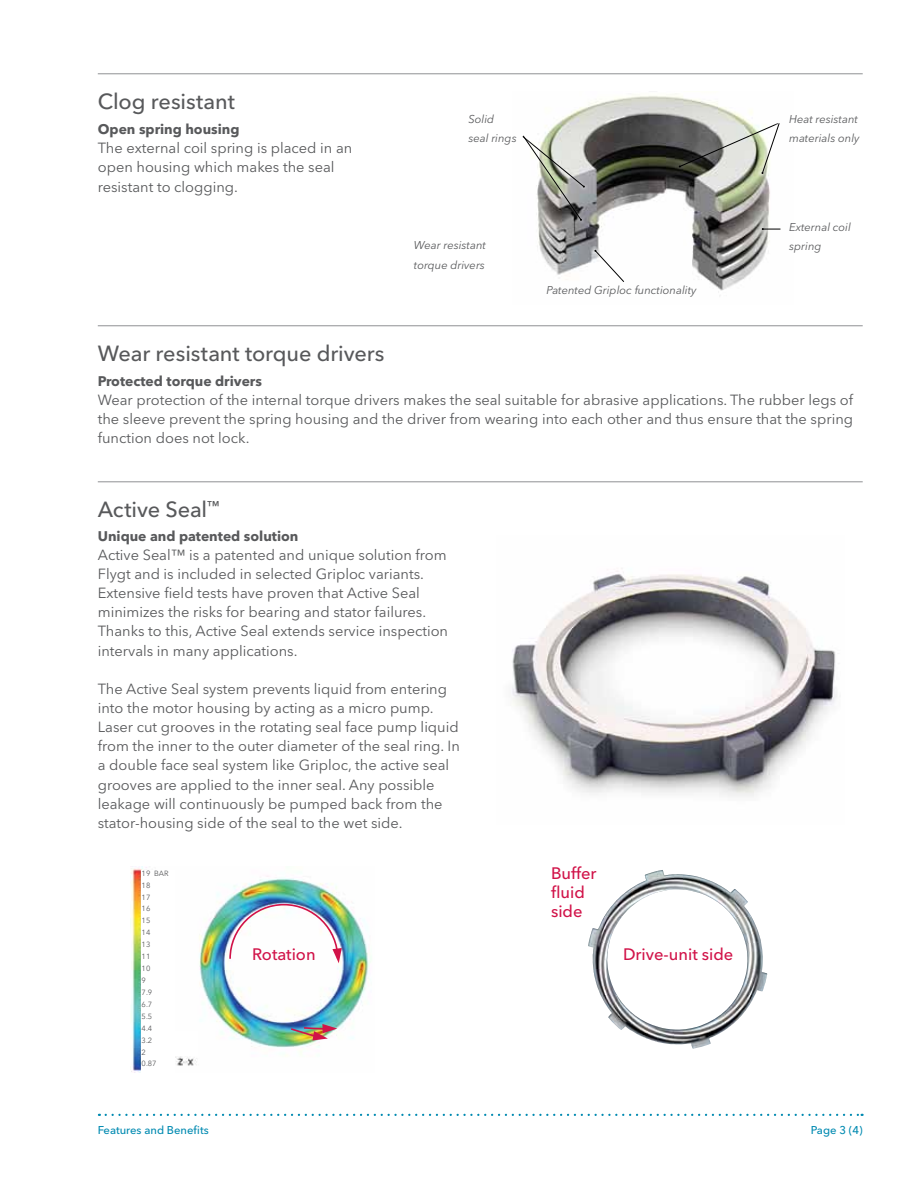
<style>
.page{position:relative;width:918px;height:1188px;background:#fff}
.page>*{position:absolute;margin:0;border:0;box-sizing:border-box;transform-origin:0 0}
.t1{font:500 21.75px "Avenir Next LT Pro";letter-spacing:-.005em;color:#58595b}
.t2{font:500 16.5px/19.2px "Avenir Next LT Pro";color:#d11349}
.t3{font:14.7px/19.2px "Avenir Next LT Pro";color:#58595b}
.t4{font:700 13.8px "Avenir Next LT Pro";color:#58595b}
.t5{font:italic 11.25px/19.2px "Avenir Next LT Pro";color:#58595b}
.t6{font:500 11.25px "Avenir Next LT Pro";color:#008ab1}
.t7{font:7.5px/12px "Avenir Next LT Pro";color:#58595b}
</style>
<div class="page">
<svg style="left:106px;top:1114px;width:757px;height:2px"></svg>
<img style="left:130px;top:867px;width:241px;height:205px">
<img style="left:538px;top:95px;width:232px;height:201px">
<img style="left:588px;top:871px;width:164px;height:178px">
<img style="left:229px;top:904px;width:113px;height:59px">
<svg style="left:291px;top:1024px;width:46px;height:16px"></svg>
<div style="left:174px;top:1031px;width:24px;height:24px;background:#fff"></div>
<div style="left:142px;top:870px;width:33px;height:210px;background:#fff"></div>
<img style="left:512px;top:568px;width:325px;height:229px">
<hr style="left:98px;top:74px;width:765px;height:1px;background:#8f9194">
<hr style="left:98px;top:326px;width:765px;height:1px;background:#8f9194">
<hr style="left:98px;top:482px;width:765px;height:1px;background:#8f9194">
<svg style="left:585px;top:133px;width:3px;height:58px"></svg>
<svg style="left:538px;top:132px;width:47px;height:92px"></svg>
<svg style="left:522px;top:135px;width:63px;height:86px"></svg>
<div style="left:591px;top:246px;width:37px;height:40px;background:#fff"></div>
<svg style="left:594px;top:250px;width:30px;height:32px"></svg>
<svg style="left:672px;top:117px;width:98px;height:57px"></svg>
<div style="left:757px;top:119px;width:26px;height:59px;background:#fff"></div>
<svg style="left:679px;top:123px;width:101px;height:51px;background:#a3a59e"></svg>
<svg style="left:758px;top:225px;width:23px;height:8px"></svg>
<svg style="left:762px;top:228px;width:18px;height:2px"></svg>
<h1 class="t1" style="left:98px;top:88px;width:139px">Clog resistant</h1>
<p class="t4" style="left:98px;top:121px;width:143px">Open spring housing</p>
<p class="t3" style="left:98px;top:139px;width:256px">The external coil spring is placed in an open housing which makes the seal resistant to clogging.</p>
<h1 class="t1" style="left:98px;top:340px;width:288px">Wear resistant torque drivers</h1>
<p class="t5" style="left:468px;top:110px;width:50px">Solid seal rings</p>
<p class="t5" style="left:789px;top:110px;width:72px">Heat resistant materials only</p>
<p class="t5" style="left:414px;top:236px;width:73px">Wear resistant torque drivers</p>
<p class="t5" style="left:547px;top:280px;width:152px">Patented Griploc functionality</p>
<p class="t5" style="left:789px;top:218px;width:63px">External coil spring</p>
<p class="t4" style="left:98px;top:372px;width:166px">Protected torque drivers</p>
<p class="t3" style="left:98px;top:390px;width:757px;text-align:justify">Wear protection of the internal torque drivers makes the seal suitable for abrasive applications. The rubber legs of the sleeve prevent the spring housing and the driver from wearing into each other and thus ensure that the spring function does not lock.</p>
<h1 class="t1" style="left:98px;top:496px;width:123px">Active Seal<sup>™</sup></h1>
<p class="t4" style="left:98px;top:528px;width:202px">Unique and patented solution</p>
<p class="t3" style="left:98px;top:545px;width:352px">Active Seal™ is a patented and unique solution from Flygt and is included in selected Griploc variants.<br>Extensive field tests have proven that Active Seal minimizes the risks for bearing and stator failures.<br>Thanks to this, Active Seal extends service inspection intervals in many applications.</p>
<p class="t3" style="left:98px;top:679px;width:364px">The Active Seal system prevents liquid from entering into the motor housing by acting as a micro pump.<br>Laser cut grooves in the rotating seal face pump liquid from the inner to the outer diameter of the seal ring. In a double face seal system like Griploc, the active seal grooves are applied to the inner seal. Any possible leakage will continuously be pumped back from the stator-housing side of the seal to the wet side.</p>
<p class="t7" style="left:142px;top:867px;width:28px">19 BAR<br>18<br>17<br>16<br>15<br>14<br>13<br>11<br>10<br>9<br>7.9<br>6.7<br>5.5<br>4.4<br>3.2<br>2<br>0.87</p>
<p class="t2" style="left:551px;top:864px;width:47px">Buffer fluid side</p>
<p class="t2" style="left:252px;top:945px;width:65px">Rotation</p>
<p class="t2" style="left:623px;top:945px;width:112px">Drive-unit side</p>
<p class="t6" style="left:98px;top:1124px;width:113px">Features and Benefits</p>
<p class="t6" style="left:811px;top:1124px;width:53px">Page 3 (4)</p>
</div>
